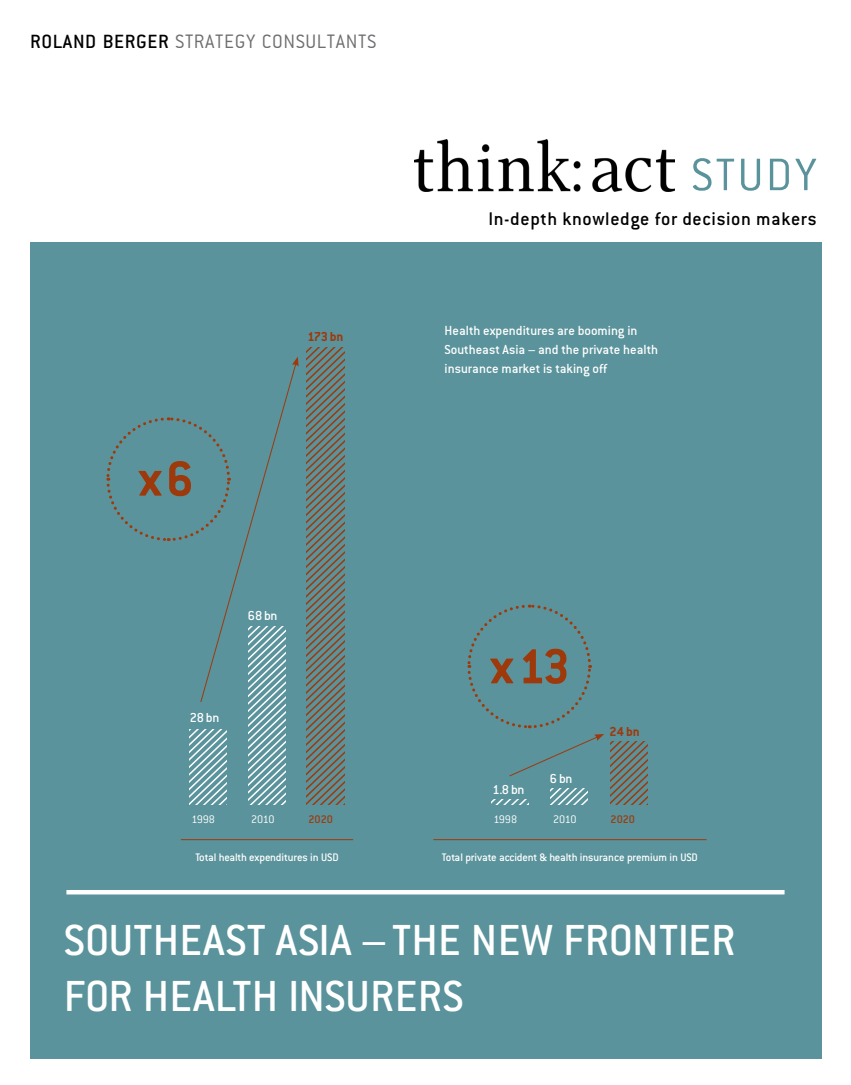
<style>
.page{position:relative;width:851px;height:1085px;background:#fff}
.page>*{position:absolute;margin:0;border:0;box-sizing:border-box;transform-origin:0 0}
.t1{font:700 54px "Conduit ITC";color:#9e390c}
.t2{font:49.95px "Conduit ITCTT Light";letter-spacing:.05em;color:#5a939b}
.t3{font:500 47.7px/56.2px "Conduit ITC";letter-spacing:.005em;color:#fff}
.t4{font:21px "Conduit ITCTT Light";letter-spacing:.03em;color:#6d6e71}
.t5{font:500 20.1px "Conduit ITC";letter-spacing:.03em;color:#000}
.t6{font:14.25px/18.8px "Conduit Md ITCTT Medium";color:#fff}
.t7{font:500 14.25px "Conduit ITC";letter-spacing:-.005em;color:#fff}
.t8{font:700 14.25px "Conduit ITC";color:#9e390c}
.t9{font:500 12px "Conduit ITC";letter-spacing:-.015em;color:#fff}
.t10{font:300 12px "Conduit ITC";letter-spacing:-.015em;color:#fff}
.t11{font:12px "Conduit Md ITCTT Medium";color:#9e390c}
.s1{font-family:"Conduit ITC";font-weight:500;color:#000}
</style>
<div class="page">
<div style="left:30px;top:242px;width:791px;height:817px;background:#5a939b"></div>
<img style="left:415px;top:140px;width:259px;height:51px">
<div style="left:66px;top:889px;width:718px;height:5px;background:#fff"></div>
<svg style="left:307px;top:347px;width:37px;height:457px"></svg>
<svg style="left:610px;top:741px;width:37px;height:63px"></svg>
<svg style="left:550px;top:788px;width:37px;height:16px"></svg>
<svg style="left:491px;top:799px;width:38px;height:5px"></svg>
<hr style="left:181px;top:839px;width:172px;height:1px;background:#9e390c">
<hr style="left:433px;top:839px;width:273px;height:1px;background:#9e390c">
<svg style="left:106px;top:356px;width:192px;height:448px"></svg>
<svg style="left:467px;top:604px;width:137px;height:172px"></svg>
<h3 class="t4" style="left:30px;top:30px;width:346px"><span class="s1">Roland Berger</span> STRATEGY CONSULTANTS</h3>
<p class="t8" style="left:307px;top:328px;width:38px">173bn</p>
<h1 class="t1" style="left:139px;top:447px;width:56px">x 6</h1>
<p class="t7" style="left:248px;top:607px;width:31px">68bn</p>
<p class="t7" style="left:190px;top:709px;width:31px">28bn</p>
<h2 class="t2" style="left:691px;top:147px;width:127px">STUDY</h2>
<h3 class="t5" style="left:488px;top:207px;width:330px">In-depth knowledge for decision makers</h3>
<p class="t6" style="left:444px;top:321px;width:215px">Health expenditures are booming in<br>Southeast Asia – and the private health insurance market is taking off</p>
<h1 class="t1" style="left:490px;top:634px;width:81px">x13</h1>
<p class="t7" style="left:492px;top:781px;width:34px">1.8bn</p>
<p class="t7" style="left:550px;top:770px;width:24px">6bn</p>
<p class="t8" style="left:609px;top:722px;width:32px">24 bn</p>
<p class="t10" style="left:191px;top:812px;width:25px">1998</p>
<p class="t10" style="left:251px;top:812px;width:25px">2010</p>
<p class="t11" style="left:308px;top:812px;width:26px">2020</p>
<p class="t10" style="left:493px;top:812px;width:25px">1998</p>
<p class="t10" style="left:553px;top:812px;width:25px">2010</p>
<p class="t11" style="left:610px;top:812px;width:26px">2020</p>
<p class="t9" style="left:195px;top:850px;width:143px">Total health expenditures in USD</p>
<p class="t9" style="left:442px;top:850px;width:256px">Total private accident &amp; health insurance premium in USD</p>
<h3 class="t3" style="left:64px;top:911px;width:673px">SOUTHEAST ASIA – THE NEW FRONTIER<br>FOR HEALTH INSURERS</h3>
</div>
